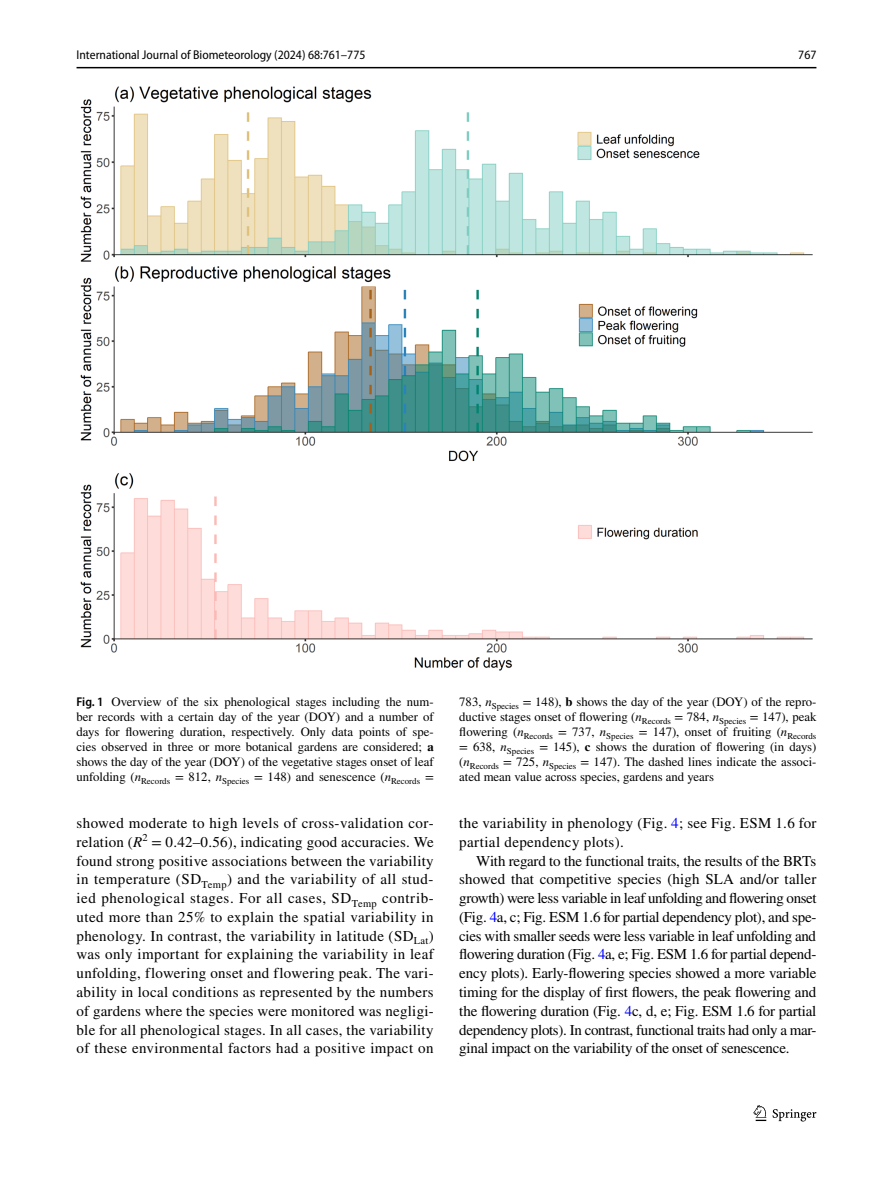
<style>
.page{position:relative;width:893px;height:1187px;background:#fff}
.page>*{position:absolute;margin:0;border:0;box-sizing:border-box;transform-origin:0 0}
.t1{font:15px/18.8px "STIX";letter-spacing:.02em;color:#000;text-align:justify}
.t2{font:12.75px/15px "STIX";color:#000;text-align:justify}
.t3{font:semi-condensed 12.75px "Myriad Pro";color:#000}
.s1{font-family:"Myriad Pro";font-weight:600;font-stretch:semi-condensed}
.s2{font-weight:700}
.s3{font-style:italic}
.s4{color:#00f}
</style>
<div class="page">
<hr style="left:77px;top:67px;width:739px;height:1px;background:#000">
<svg style="left:753px;top:1105px;width:13px;height:15px"></svg>
<svg style="left:773px;top:1109px;width:43px;height:12px"></svg>
<img style="left:80px;top:87px;width:732px;height:583px">
<p class="t3" style="left:77px;top:48px;width:290px">International Journal of Biometeorology (2024) 68:761–775</p>
<p class="t3" style="left:798px;top:48px;width:20px">767</p>
<p class="t2" style="left:77px;top:694px;width:359px"><span class="s1">Fig. 1</span> Overview of the six phenological stages including the num&shy;ber records with a certain day of the year (DOY) and a number of days for flowering duration, respectively. Only data points of spe&shy;cies observed in three or more botanical gardens are considered; <span class="s2">a </span>shows the day of the year (DOY) of the vegetative stages onset of leaf unfolding (<span class="s3">n</span><sub>Records</sub> = 812, <span class="s3">n</span><sub>Species</sub> = 148) and senescence (<span class="s3">n</span><sub>Records</sub> =</p>
<p class="t2" style="left:459px;top:694px;width:359px">783, <span class="s3">n</span><sub>Species</sub> = 148), <span class="s2">b</span> shows the day of the year (DOY) of the repro&shy;ductive stages onset of flowering (<span class="s3">n</span><sub>Records</sub> = 784, <span class="s3">n</span><sub>Species</sub> = 147), peak flowering (<span class="s3">n</span><sub>Records</sub> = 737, <span class="s3">n</span><sub>Species</sub> = 147), onset of fruiting (<span class="s3">n</span><sub>Records </sub>= 638, <span class="s3">n</span><sub>Species</sub> = 145), <span class="s2">c</span> shows the duration of flowering (in days) (<span class="s3">n</span><sub>Records</sub> = 725, <span class="s3">n</span><sub>Species</sub> = 147). The dashed lines indicate the associ&shy;ated mean value across species, gardens and years</p>
<p class="t1" style="left:77px;top:814px;width:359px">showed moderate to high levels of cross-validation cor&shy;relation (<span class="s3">R</span><sup>2</sup> = 0.42–0.56), indicating good accuracies. We found strong positive associations between the variability in temperature (SD<sub>Temp</sub>) and the variability of all stud&shy;ied phenological stages. For all cases, SD<sub>Temp</sub> contrib&shy;uted more than 25% to explain the spatial variability in phenology. In contrast, the variability in latitude (SD<sub>Lat</sub>) was only important for explaining the variability in leaf unfolding, flowering onset and flowering peak. The vari&shy;ability in local conditions as represented by the numbers of gardens where the species were monitored was negligi&shy;ble for all phenological stages. In all cases, the variability of these environmental factors had a positive impact on</p>
<p class="t1" style="left:459px;top:814px;width:359px">the variability in phenology (Fig. <span class="s4">4</span>; see Fig. ESM 1.6 for partial dependency plots).</p>
<p class="t1" style="left:459px;top:852px;width:359px;text-indent:17px">With regard to the functional traits, the results of the BRTs showed that competitive species (high SLA and/or taller growth) were less variable in leaf unfolding and flowering onset (Fig. <span class="s4">4</span>a, c; Fig. ESM 1.6 for partial dependency plot), and spe&shy;cies with smaller seeds were less variable in leaf unfolding and flowering duration (Fig. <span class="s4">4</span>a, e; Fig. ESM 1.6 for partial depend&shy;ency plots). Early-flowering species showed a more variable timing for the display of first flowers, the peak flowering and the flowering duration (Fig. <span class="s4">4</span>c, d, e; Fig. ESM 1.6 for partial dependency plots). In contrast, functional traits had only a mar&shy;ginal impact on the variability of the onset of senescence.</p>
</div>
